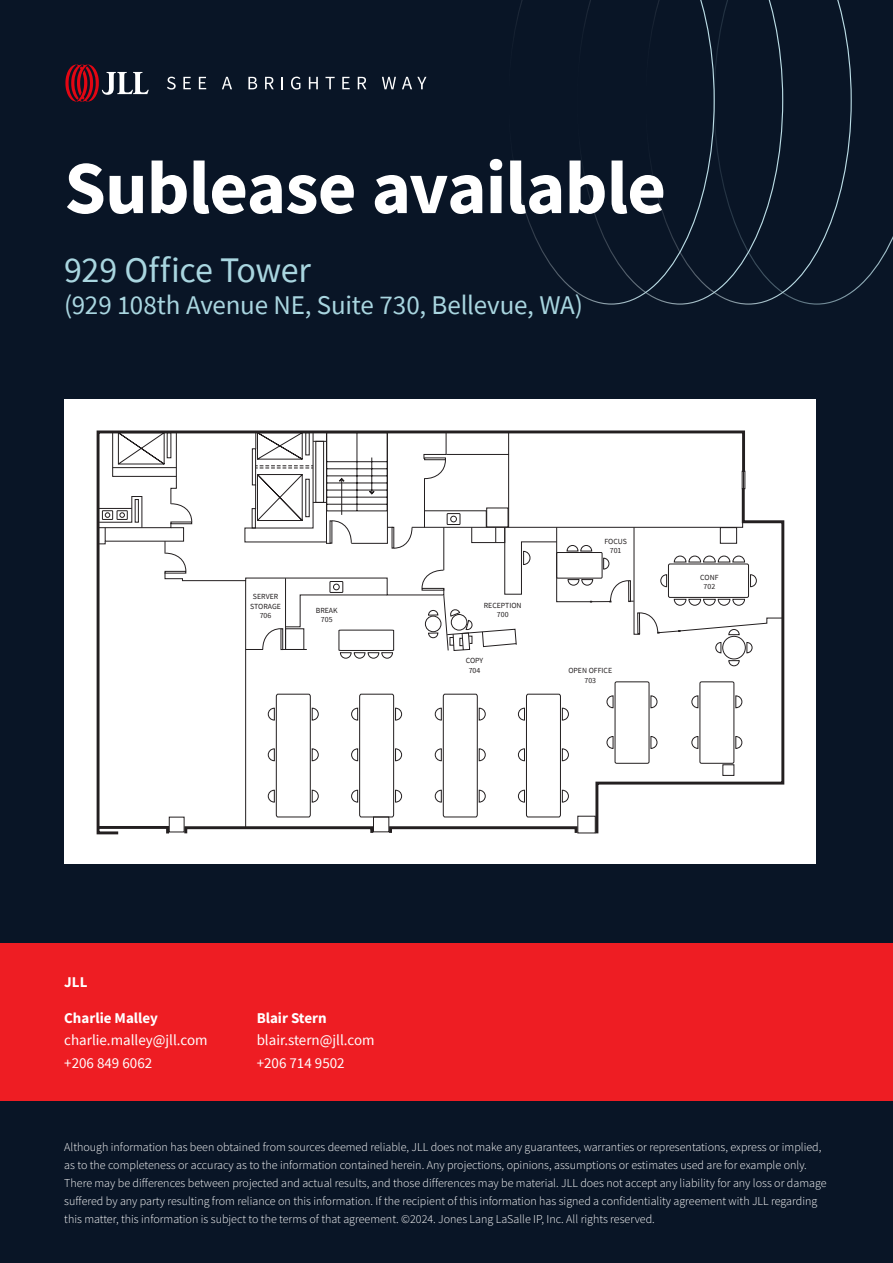
<style>
.page{position:relative;width:893px;height:1263px;background:#091526}
.page>*{position:absolute;margin:0;border:0;box-sizing:border-box;transform-origin:0 0}
.Heading_-_60pt{font:700 75px "Source Sans Pro";letter-spacing:-.015em;color:#fff}
.Heading_-_24pt{font:36px "Source Sans Pro";letter-spacing:-.01em;color:#a9d6e0}
.Heading_-_24pt-2{font:27px "Source Sans Pro";letter-spacing:-.01em;color:#a9d6e0}
.Contact_details{font:15px "Source Sans Pro";color:#fff}
.Contact_name{font:700 15px "Source Sans Pro";color:#fff}
.X-head{font:300 12px/18px "Source Sans Pro";color:#fff}
.t1{font:7.8px/9.3px "Source Sans Pro";color:#231f20;text-align:center}
</style>
<div class="page">
<svg style="left:783px;top:0;width:69px;height:305px"></svg>
<svg style="left:715px;top:0;width:68px;height:305px"></svg>
<svg style="left:514px;top:0;width:201px;height:305px"></svg>
<div style="left:0;top:943px;width:893px;height:157px;background:#ee1d23"></div>
<div style="left:64px;top:399px;width:752px;height:465px;background:#fff"></div>
<svg style="left:96px;top:430px;width:649px;height:404px"></svg>
<svg style="left:594px;top:520px;width:191px;height:314px"></svg>
<svg style="left:96px;top:824px;width:75px;height:11px"></svg>
<div style="left:184px;top:826px;width:189px;height:9px;border:3px solid #231f20"></div>
<div style="left:389px;top:826px;width:189px;height:8px;border:3px solid #231f20"></div>
<hr style="left:245px;top:581px;width:1px;height:247px;background:#231f20">
<svg style="left:691px;top:695px;width:7px;height:13px"></svg>
<svg style="left:691px;top:736px;width:7px;height:13px"></svg>
<svg style="left:735px;top:736px;width:7px;height:13px"></svg>
<svg style="left:735px;top:695px;width:7px;height:13px"></svg>
<div style="left:700px;top:682px;width:34px;height:81px;border:1px solid #231f20;border-radius:2px"></div>
<svg style="left:606px;top:695px;width:8px;height:13px"></svg>
<svg style="left:606px;top:736px;width:8px;height:13px"></svg>
<svg style="left:650px;top:736px;width:7px;height:13px"></svg>
<svg style="left:650px;top:695px;width:7px;height:13px"></svg>
<div style="left:615px;top:682px;width:34px;height:81px;border:1px solid #231f20;border-radius:2px"></div>
<svg style="left:518px;top:694px;width:51px;height:123px"></svg>
<svg style="left:435px;top:694px;width:51px;height:123px"></svg>
<svg style="left:351px;top:694px;width:51px;height:123px"></svg>
<svg style="left:268px;top:694px;width:51px;height:123px"></svg>
<div style="left:373px;top:817px;width:16px;height:15px;border:1px solid #231f20"></div>
<div style="left:169px;top:817px;width:15px;height:15px;border:1px solid #231f20"></div>
<div style="left:723px;top:764px;width:11px;height:12px;border:1px solid #231f20"></div>
<svg style="left:97px;top:431px;width:686px;height:235px"></svg>
<svg style="left:167px;top:77px;width:9px;height:13px"></svg>
<svg style="left:183px;top:77px;width:8px;height:12px"></svg>
<svg style="left:199px;top:77px;width:7px;height:12px"></svg>
<svg style="left:222px;top:77px;width:10px;height:12px"></svg>
<svg style="left:248px;top:77px;width:9px;height:12px"></svg>
<svg style="left:265px;top:77px;width:9px;height:12px"></svg>
<svg style="left:281px;top:77px;width:2px;height:12px"></svg>
<svg style="left:291px;top:77px;width:9px;height:13px"></svg>
<svg style="left:309px;top:77px;width:9px;height:12px"></svg>
<svg style="left:325px;top:77px;width:10px;height:12px"></svg>
<svg style="left:342px;top:77px;width:8px;height:12px"></svg>
<svg style="left:358px;top:77px;width:8px;height:12px"></svg>
<svg style="left:382px;top:77px;width:14px;height:12px"></svg>
<svg style="left:402px;top:77px;width:24px;height:12px"></svg>
<svg style="left:65px;top:65px;width:84px;height:37px"></svg>
<p class="Heading_-_60pt" style="left:64px;top:137px;width:603px">Sublease available</p>
<p class="Heading_-_24pt" style="left:64px;top:247px;width:248px">929 Office Tower</p>
<p class="Heading_-_24pt-2" style="left:64px;top:288px;width:520px">(929 108th Avenue NE, Suite 730, Bellevue, WA)</p>
<p class="t1" style="left:250px;top:592px;width:32px">SERVER<br>STORAGE<br>706</p>
<p class="t1" style="left:316px;top:605px;width:23px">BREAK<br>705</p>
<p class="t1" style="left:484px;top:601px;width:39px">RECEPTION<br>700</p>
<p class="t1" style="left:466px;top:656px;width:19px">COPY<br>704</p>
<p class="t1" style="left:604px;top:537px;width:24px">FOCUS<br>701</p>
<p class="t1" style="left:568px;top:666px;width:45px">OPEN OFFICE<br>703</p>
<p class="t1" style="left:700px;top:572px;width:20px">CONF<br>702</p>
<p class="Contact_name" style="left:64px;top:971px;width:25px">JLL</p>
<p class="Contact_name" style="left:64px;top:1007px;width:95px">Charlie Malley</p>
<p class="Contact_details" style="left:64px;top:1031px;width:145px">charlie.malley@jll.com</p>
<p class="Contact_details" style="left:64px;top:1053px;width:90px">+206 849 6062</p>
<p class="Contact_name" style="left:257px;top:1007px;width:72px">Blair Stern</p>
<p class="Contact_details" style="left:257px;top:1031px;width:119px">blair.stern@jll.com</p>
<p class="Contact_details" style="left:257px;top:1053px;width:90px">+206 714 9502</p>
<p class="X-head" style="left:64px;top:1137px;width:764px">Although information has been obtained from sources deemed reliable, JLL does not make any guarantees, warranties or representations, express or implied, as to the completeness or accuracy as to the information contained herein. Any projections, opinions, assumptions or estimates used are for example only.<br>There may be differences between projected and actual results, and those differences may be material. JLL does not accept any liability for any loss or damage suffered by any party resulting from reliance on this information. If the recipient of this information has signed a confidentiality agreement with JLL regarding this matter, this information is subject to the terms of that agreement. ©2024. Jones Lang LaSalle IP, Inc. All rights reserved.</p>
</div>
